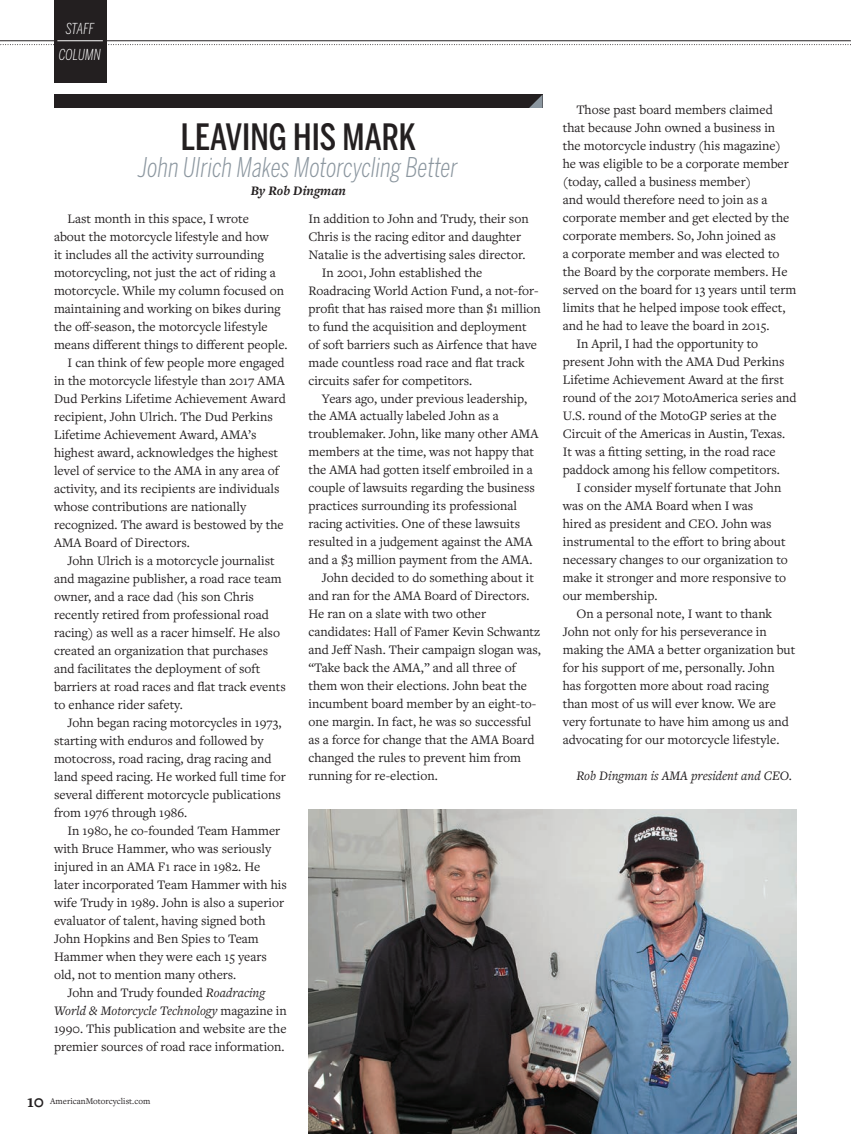
<style>
.page{position:relative;width:851px;height:1134px;background:#fff}
.page>*{position:absolute;margin:0;border:0;box-sizing:border-box;transform-origin:0 0}
.AMM_-_Standard_Headl{font:500 36px "Benton Sans Comp";color:#231f20}
.AMM_-_Standard_Sub_H{font:italic 300 27px "Benton Sans Comp";color:#8b969f}
.t1{font:italic 300 15px "Benton Sans Comp";color:#fff}
.AMM_-_Standard_Body{font:13.5px/18px "Freight Text Pro";color:#231f20}
.AMM_-_Standard_Body-2{font:italic 13.5px "Freight Text Pro";color:#231f20}
.AMM_-_Byline{font:italic 700 13.5px "Freight Text Pro";color:#231f20}
.t2{font:9px "Freight Text Pro";color:#231f20}
.s1{font-style:italic}
.s2{font-weight:700;font-size:18px}
</style>
<div class="page">
<svg style="left:0;top:40px;width:851px;height:5px"></svg>
<img style="left:308px;top:809px;width:488px;height:325px">
<div style="left:54px;top:0;width:52px;height:83px;background:#231f20"></div>
<hr style="left:57px;top:40px;width:46px;height:1px;background:#fff">
<div style="left:54px;top:94px;width:488px;height:14px;background:#231f20"></div>
<svg style="left:529px;top:95px;width:13px;height:13px"></svg>
<p class="t1" style="left:66px;top:20px;width:30px">STAFF</p>
<p class="t1" style="left:59px;top:46px;width:43px">COLUMN</p>
<p class="AMM_-_Standard_Headl" style="left:181px;top:116px;width:236px">LEAVING HIS MARK</p>
<p class="AMM_-_Standard_Sub_H" style="left:138px;top:151px;width:321px">John Ulrich Makes Motorcycling Better</p>
<p class="AMM_-_Byline" style="left:251px;top:181px;width:97px">By Rob Dingman</p>
<p class="AMM_-_Standard_Body" style="left:54px;top:209px;width:235px;text-indent:14px">Last month in this space, I wrote<br>about the motorcycle lifestyle and how<br>it includes all the activity surrounding motorcycling, not just the act of riding a motorcycle. While my column focused on maintaining and working on bikes during the off-season, the motorcycle lifestyle means different things to different people.</p>
<p class="AMM_-_Standard_Body" style="left:54px;top:353px;width:233px;text-indent:14px">I can think of few people more engaged in the motorcycle lifestyle than 2017 AMA Dud Perkins Lifetime Achievement Award recipient, John Ulrich. The Dud Perkins Lifetime Achievement Award, AMA’s highest award, acknowledges the highest level of service to the AMA in any area of activity, and its recipients are individuals whose contributions are nationally recognized. The award is bestowed by the AMA Board of Directors.</p>
<p class="AMM_-_Standard_Body" style="left:54px;top:551px;width:233px;text-indent:14px">John Ulrich is a motorcycle journalist and magazine publisher, a road race team owner, and a race dad (his son Chris recently retired from professional road racing) as well as a racer himself. He also created an organization that purchases and facilitates the deployment of soft barriers at road races and flat track events to enhance rider safety.</p>
<p class="AMM_-_Standard_Body" style="left:54px;top:713px;width:233px;text-indent:14px">John began racing motorcycles in 1973, starting with enduros and followed by motocross, road racing, drag racing and land speed racing. He worked full time for several different motorcycle publications from 1976 through 1986.</p>
<p class="AMM_-_Standard_Body" style="left:54px;top:821px;width:234px;text-indent:14px">In 1980, he co-founded Team Hammer with Bruce Hammer, who was seriously injured in an AMA F1 race in 1982. He later incorporated Team Hammer with his wife Trudy in 1989. John is also a superior evaluator of talent, having signed both John Hopkins and Ben Spies to Team Hammer when they were each 15 years old, not to mention many others.</p>
<p class="AMM_-_Standard_Body" style="left:54px;top:983px;width:234px;text-indent:14px">John and Trudy founded <span class="s1">Roadracing World &amp; Motorcycle Technology</span> magazine in 1990. This publication and website are the premier sources of road race information.</p>
<p class="AMM_-_Standard_Body" style="left:308px;top:209px;width:222px">In addition to John and Trudy, their son<br>Chris is the racing editor and daughter<br>Natalie is the advertising sales director.</p>
<p class="AMM_-_Standard_Body" style="left:308px;top:263px;width:234px;text-indent:14px">In 2001, John established the Roadracing World Action Fund, a not-for&shy;profit that has raised more than $1 million to fund the acquisition and deployment of soft barriers such as Airfence that have made countless road race and flat track circuits safer for competitors.</p>
<p class="AMM_-_Standard_Body" style="left:308px;top:389px;width:231px;text-indent:14px">Years ago, under previous leadership, the AMA actually labeled John as a troublemaker. John, like many other AMA members at the time, was not happy that the AMA had gotten itself embroiled in a couple of lawsuits regarding the business practices surrounding its professional racing activities. One of these lawsuits resulted in a judgement against the AMA and a $3 million payment from the AMA.</p>
<p class="AMM_-_Standard_Body" style="left:308px;top:569px;width:234px;text-indent:14px">John decided to do something about it and ran for the AMA Board of Directors.<br>He ran on a slate with two other candidates: Hall of Famer Kevin Schwantz and Jeff Nash. Their campaign slogan was, “Take back the AMA,” and all three of them won their elections. John beat the incumbent board member by an eight-to&shy;one margin. In fact, he was so successful as a force for change that the AMA Board changed the rules to prevent him from running for re-election.</p>
<p class="t2" style="left:27px;top:1095px;width:125px"><span class="s2">10</span> AmericanMotorcyclist.com</p>
<p class="AMM_-_Standard_Body" style="left:562px;top:101px;width:235px;text-indent:14px">Those past board members claimed that because John owned a business in the motorcycle industry (his magazine) he was eligible to be a corporate member (today, called a business member)<br>and would therefore need to join as a corporate member and get elected by the corporate members. So, John joined as<br>a corporate member and was elected to the Board by the corporate members. He served on the board for 13 years until term limits that he helped impose took effect, and he had to leave the board in 2015.</p>
<p class="AMM_-_Standard_Body" style="left:562px;top:335px;width:235px;text-indent:14px">In April, I had the opportunity to present John with the AMA Dud Perkins Lifetime Achievement Award at the first round of the 2017 MotoAmerica series and U.S. round of the MotoGP series at the Circuit of the Americas in Austin, Texas.<br>It was a fitting setting, in the road race paddock among his fellow competitors.</p>
<p class="AMM_-_Standard_Body" style="left:562px;top:479px;width:226px;text-indent:14px">I consider myself fortunate that John was on the AMA Board when I was<br>hired as president and CEO. John was instrumental to the effort to bring about necessary changes to our organization to make it stronger and more responsive to our membership.</p>
<p class="AMM_-_Standard_Body" style="left:562px;top:604px;width:234px;text-indent:14px">On a personal note, I want to thank John not only for his perseverance in making the AMA a better organization but for his support of me, personally. John has forgotten more about road racing than most of us will ever know. We are very fortunate to have him among us and advocating for our motorcycle lifestyle.</p>
<p class="AMM_-_Standard_Body-2" style="left:576px;top:767px;width:217px">Rob Dingman is AMA president and CEO.</p>
</div>
